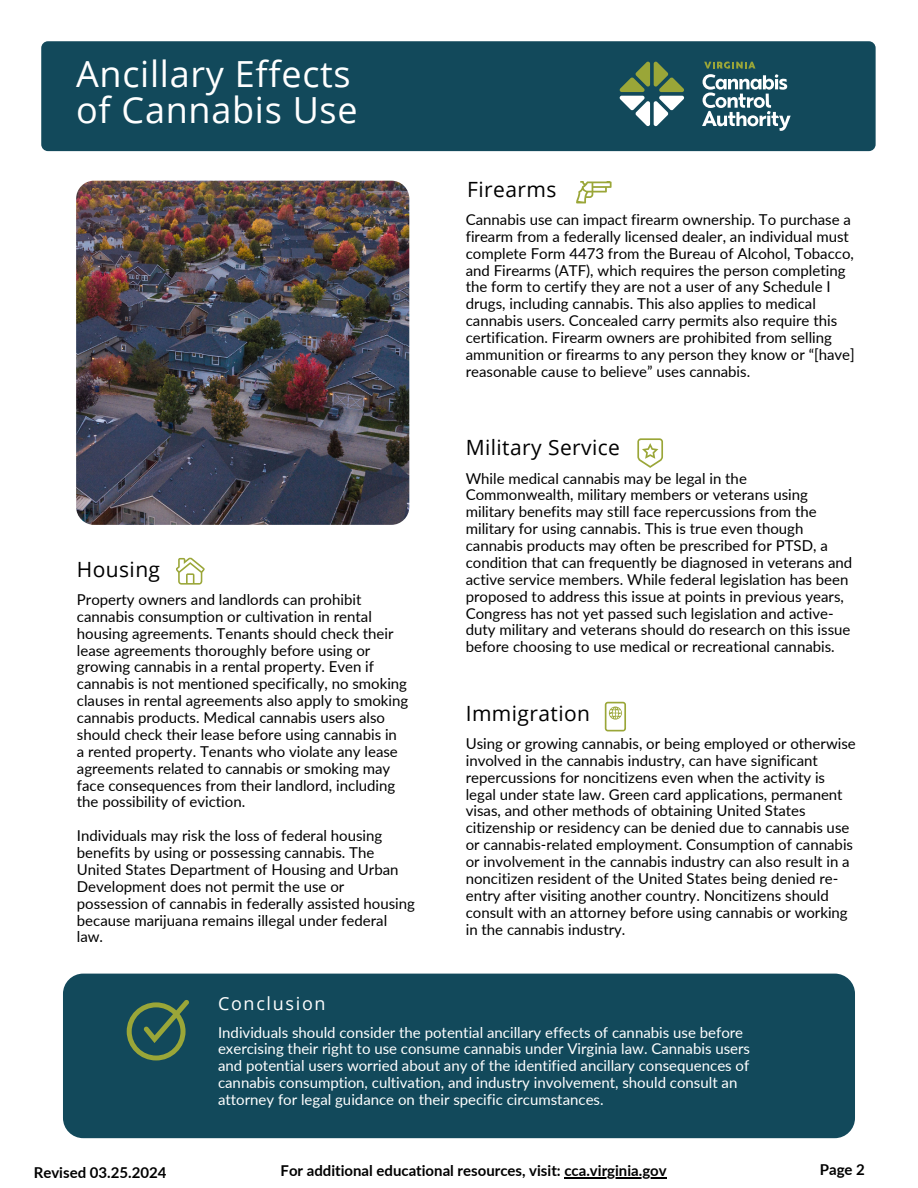
<style>
.page{position:relative;width:918px;height:1188px;background:#fff}
.page>*{position:absolute;margin:0;border:0;box-sizing:border-box;transform-origin:0 0}
.t1{font:36px/36px "Open Sans";letter-spacing:.02em;color:#fff}
.t2{font:21px "Open Sans";letter-spacing:.02em;color:#000}
.t3{font:18px "Open Sans";letter-spacing:.095em;color:#fff}
.t4{font:15px/16.8px "Lato";color:#000}
.t5{font:15px/16.8px "Lato";color:#fff}
.t6{font:700 15px "Lato";color:#000}
</style>
<div class="page">
<svg style="left:176px;top:558px;width:29px;height:27px"></svg>
<svg style="left:576px;top:181px;width:36px;height:22px"></svg>
<svg style="left:605px;top:702px;width:21px;height:29px"></svg>
<svg style="left:637px;top:438px;width:26px;height:30px"></svg>
<div style="left:63px;top:974px;width:792px;height:164px;background:#12495b;border-radius:20px"></div>
<svg style="left:127px;top:1000px;width:62px;height:60px"></svg>
<div style="left:41px;top:41px;width:835px;height:110px;background:#12495b;border-radius:7px"></div>
<svg style="left:619px;top:61px;width:66px;height:66px"></svg>
<svg style="left:702px;top:62px;width:89px;height:69px"></svg>
<img style="left:76px;top:181px;width:333px;height:344px;border-radius:18px">
<hr style="left:564px;top:1177px;width:103px;height:1px;background:#000">
<h1 class="t1" style="left:76px;top:55px;width:283px">Ancillary Effects of Cannabis Use</h1>
<h2 class="t2" style="left:77px;top:554px;width:85px">Housing</h2>
<p class="t4" style="left:77px;top:591px;width:333px">Property owners and landlords can prohibit cannabis consumption or cultivation in rental housing agreements. Tenants should check their lease agreements thoroughly before using or growing cannabis in a rental property. Even if cannabis is not mentioned specifically, no smoking clauses in rental agreements also apply to smoking cannabis products. Medical cannabis users also should check their lease before using cannabis in<br>a rented property. Tenants who violate any lease agreements related to cannabis or smoking may face consequences from their landlord, including the possibility of eviction.</p>
<p class="t4" style="left:77px;top:827px;width:340px">Individuals may risk the loss of federal housing benefits by using or possessing cannabis. The United States Department of Housing and Urban Development does not permit the use or possession of cannabis in federally assisted housing because marijuana remains illegal under federal law.</p>
<p class="t3" style="left:218px;top:991px;width:109px">Conclusion</p>
<h2 class="t2" style="left:467px;top:174px;width:91px">Firearms</h2>
<p class="t4" style="left:466px;top:211px;width:391px">Cannabis use can impact firearm ownership. To purchase a firearm from a federally licensed dealer, an individual must complete Form 4473 from the Bureau of Alcohol, Tobacco, and Firearms (ATF), which requires the person completing the form to certify they are not a user of any Schedule I drugs, including cannabis. This also applies to medical cannabis users. Concealed carry permits also require this certification. Firearm owners are prohibited from selling ammunition or firearms to any person they know or “[have] reasonable cause to believe” uses cannabis.</p>
<h2 class="t2" style="left:466px;top:433px;width:156px">Military Service</h2>
<p class="t4" style="left:466px;top:469px;width:388px">While medical cannabis may be legal in the Commonwealth, military members or veterans using military benefits may still face repercussions from the military for using cannabis. This is true even though cannabis products may often be prescribed for PTSD, a condition that can frequently be diagnosed in veterans and active service members. While federal legislation has been proposed to address this issue at points in previous years, Congress has not yet passed such legislation and active&shy;duty military and veterans should do research on this issue before choosing to use medical or recreational cannabis.</p>
<h2 class="t2" style="left:466px;top:698px;width:126px">Immigration</h2>
<p class="t4" style="left:466px;top:735px;width:392px">Using or growing cannabis, or being employed or otherwise involved in the cannabis industry, can have significant repercussions for noncitizens even when the activity is legal under state law. Green card applications, permanent visas, and other methods of obtaining United States citizenship or residency can be denied due to cannabis use or cannabis-related employment. Consumption of cannabis or involvement in the cannabis industry can also result in a noncitizen resident of the United States being denied re&shy;entry after visiting another country. Noncitizens should consult with an attorney before using cannabis or working in the cannabis industry.</p>
<p class="t5" style="left:218px;top:1023px;width:534px">Individuals should consider the potential ancillary effects of cannabis use before exercising their right to use consume cannabis under Virginia law. Cannabis users and potential users worried about any of the identified ancillary consequences of cannabis consumption, cultivation, and industry involvement, should consult an attorney for legal guidance on their specific circumstances.</p>
<p class="t6" style="left:34px;top:1163px;width:134px">Revised 03.25.2024</p>
<p class="t6" style="left:281px;top:1161px;width:388px">For additional educational resources, visit: cca.virginia.gov</p>
<p class="t6" style="left:820px;top:1160px;width:47px">Page 2</p>
</div>
